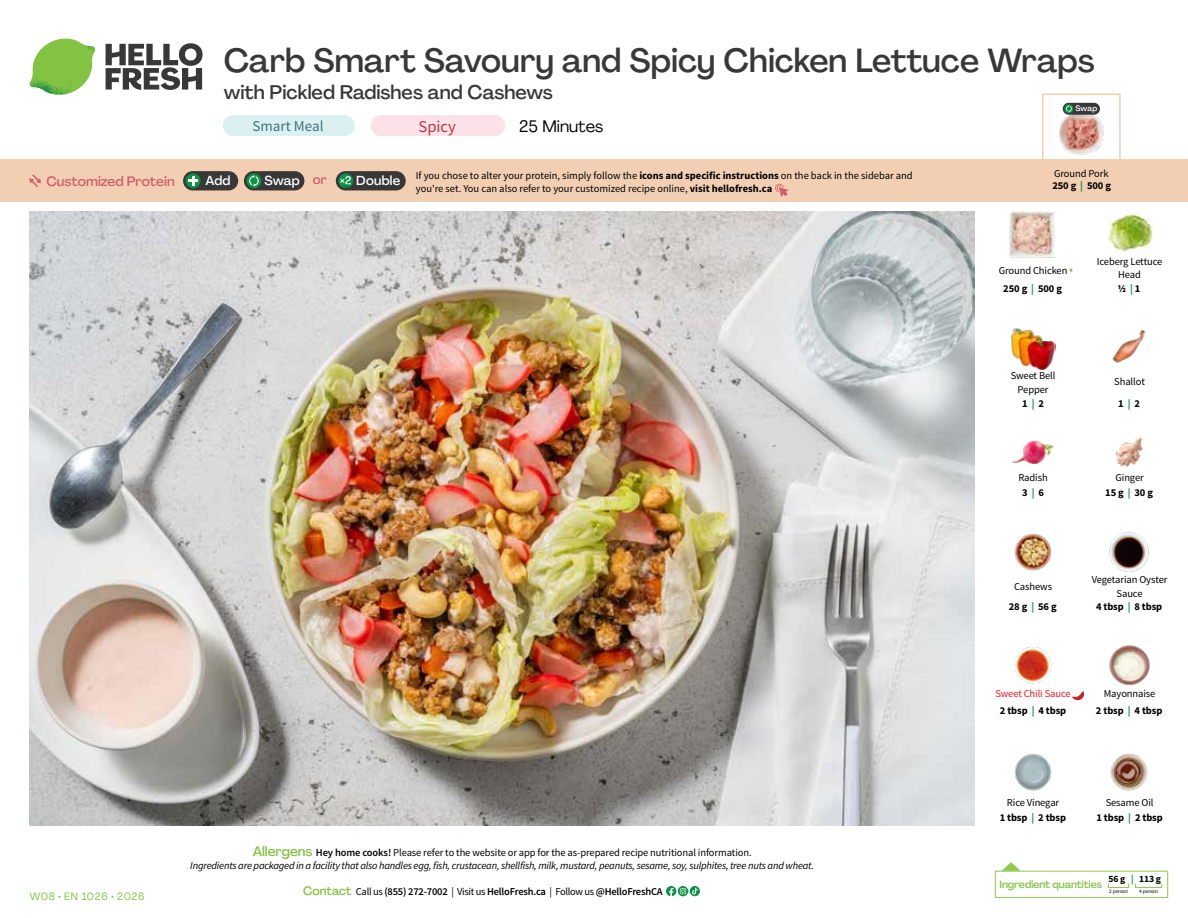
<style>
.page{position:relative;width:1188px;height:918px;background:#fff}
.page>*{position:absolute;margin:0;border:0;box-sizing:border-box;transform-origin:0 0}
.t1{font:500 33px "Agrandir";color:#383839}
.t2{font:500 19.5px "Agrandir";color:#383839}
.t3{font:16.5px "Agrandir";color:#000}
.t4{font:16.5px "Source Sans Pro";color:#b33841}
.t5{font:15px "Source Sans Pro";color:#43717b}
.t6{font:500 13.5px "Agrandir";color:#d15f6a}
.t7{font:500 12.9px "Agrandir";letter-spacing:.015em;color:#fff}
.t8{font:10.5px/13.5px "Source Sans Pro";letter-spacing:-.01em;color:#000;text-align:center}
.t9{font:italic 10.5px/13.5px "Source Sans Pro";letter-spacing:-.02em;color:#000;text-align:center}
.t10{font:600 10.5px "Source Sans Pro";letter-spacing:-.02em;color:#000}
.t11{font:10.5px/17px "Source Sans Pro";letter-spacing:-.01em;color:#ed1d24;text-align:center}
.t12{font:500 10.5px "Agrandir";letter-spacing:-.01em;color:#82c341}
.t13{font:700 10.5px/15.9px "Source Sans Pro";letter-spacing:-.01em;color:#000;text-align:center}
.t14{font:10.5px "Agrandir";letter-spacing:.05em;color:#82c341}
.t15{font:700 9.6px "Source Sans Pro";color:#000}
.t16{font:500 7.95px "Agrandir";color:#fff}
.t17{font:5.25px "Source Sans Pro";letter-spacing:-.01em;color:#000}
.s1{color:#d15f6a}
.s2{font-weight:700}
.s3{font-weight:700;color:#0b9446}
.s4{color:#8cba42}
.s5{font-weight:700;color:#000}
.s6{font-family:"Agrandir";font-weight:500;font-style:normal;font-size:13.5px;color:#82c341}
.s7{font-weight:600;font-style:normal}
.s8{font-style:normal}
.s9{font-family:"Agrandir";font-weight:500;font-size:12px;color:#82c341}
.s10{font-weight:400}
.s11{color:#0b9446}
</style>
<div class="page">
<svg style="left:106px;top:43px;width:97px;height:47px"></svg>
<svg style="left:34px;top:39px;width:59px;height:38px"></svg>
<img style="left:65px;top:39px;width:30px;height:25px">
<img style="left:33px;top:60px;width:56px;height:10px">
<img style="left:29px;top:64px;width:58px;height:31px">
<img style="left:64px;top:70px;width:25px;height:24px">
<img style="left:30px;top:211px;width:945px;height:615px">
<svg style="left:690px;top:886px;width:10px;height:10px"></svg>
<svg style="left:666px;top:886px;width:32px;height:10px"></svg>
<svg style="left:1002px;top:862px;width:19px;height:9px"></svg>
<div style="left:995px;top:871px;width:173px;height:27px;border:1px solid #91c84e"></div>
<div style="left:1108px;top:883px;width:21px;height:5px;border:1px solid #91c84e"></div>
<div style="left:1135px;top:883px;width:27px;height:5px;border:1px solid #91c84e"></div>
<img style="left:1011px;top:328px;width:45px;height:42px">
<img style="left:1112px;top:329px;width:34px;height:34px">
<img style="left:1011px;top:440px;width:43px;height:24px">
<img style="left:1115px;top:437px;width:28px;height:31px">
<img style="left:1014px;top:533px;width:38px;height:38px">
<img style="left:1109px;top:532px;width:40px;height:40px">
<img style="left:1014px;top:647px;width:38px;height:37px">
<img style="left:1014px;top:753px;width:38px;height:38px">
<img style="left:1110px;top:753px;width:38px;height:38px">
<img style="left:1108px;top:213px;width:45px;height:42px">
<img style="left:1010px;top:212px;width:45px;height:45px">
<img style="left:1109px;top:645px;width:41px;height:40px">
<svg style="left:1072px;top:689px;width:12px;height:12px"></svg>
<div style="left:0;top:160px;width:1188px;height:42px;background:#f2cfb3"></div>
<svg style="left:29px;top:174px;width:12px;height:13px"></svg>
<div style="left:336px;top:171px;width:70px;height:19px;background:#383839;border-radius:10px"></div>
<svg style="left:338px;top:173px;width:15px;height:15px"></svg>
<div style="left:341px;top:180px;width:11px;height:11px;background:#000;opacity:.35"></div>
<svg style="left:339px;top:176px;width:12px;height:8px"></svg>
<div style="left:244px;top:171px;width:60px;height:19px;background:#383839;border-radius:10px"></div>
<div style="left:247px;top:173px;width:14px;height:15px;background:#0b9446;border-radius:50%"></div>
<svg style="left:249px;top:175px;width:10px;height:12px"></svg>
<div style="left:183px;top:171px;width:55px;height:19px;background:#383839;border-radius:10px"></div>
<div style="left:186px;top:173px;width:14px;height:15px;background:#0b9446;border-radius:50%"></div>
<svg style="left:188px;top:176px;width:10px;height:10px"></svg>
<svg style="left:775px;top:183px;width:13px;height:14px"></svg>
<div style="left:1042px;top:94px;width:79px;height:69px;border:2px solid #f2cfb3"></div>
<img style="left:1060px;top:112px;width:43px;height:43px">
<div style="left:1063px;top:103px;width:37px;height:12px;background:#383839;border-radius:6px"></div>
<svg style="left:1064px;top:104px;width:9px;height:9px"></svg>
<svg style="left:1066px;top:105px;width:6px;height:7px"></svg>
<div style="left:371px;top:115px;width:134px;height:21px;background:#fce1e9;border-radius:10px"></div>
<div style="left:223px;top:115px;width:132px;height:21px;background:#dbf0f2;border-radius:10px"></div>
<h1 class="t1" style="left:224px;top:40px;width:872px">Carb Smart Savoury and Spicy Chicken Lettuce Wraps</h1>
<h2 class="t2" style="left:224px;top:80px;width:331px">with Pickled Radishes and Cashews</h2>
<h3 class="t3" style="left:519px;top:116px;width:86px">25 Minutes</h3>
<p class="t16" style="left:1075px;top:104px;width:24px">Swap</p>
<h3 class="t5" style="left:253px;top:117px;width:73px">Smart Meal</h3>
<h3 class="t4" style="left:419px;top:116px;width:39px">Spicy</h3>
<p class="t6" style="left:46px;top:173px;width:130px">Customized Protein</p>
<p class="t7" style="left:205px;top:172px;width:27px">Add</p>
<p class="t7" style="left:264px;top:172px;width:64px">Swap <span class="s1">or</span></p>
<p class="t7" style="left:356px;top:172px;width:45px">Double</p>
<p class="t8" style="left:1052px;top:168px;width:60px;line-height:12.1px;text-align:left">Ground Pork<br><span class="s2">250 g</span> <span class="s3">|</span> <span class="s2">500 g</span></p>
<p class="t8" style="left:416px;top:168px;width:498px;text-align:left">If you chose to alter your protein, simply follow the <span class="s2">icons and specific instructions</span> on the back in the sidebar and you're set. You can also refer to your customized recipe online, <span class="s2">visit hellofresh.ca</span></p>
<p class="t8" style="left:1003px;top:261px;width:72px;line-height:18.5px;text-align:left;text-indent:-5px">Ground Chicken<span class="s4">▲<br></span><span class="s2">250 g</span> <span class="s3">|</span> <span class="s2">500 g</span></p>
<p class="t8" style="left:1097px;top:255px;width:67px">Iceberg Lettuce<br>Head<br><span class="s2">1/2</span> <span class="s3">|</span> <span class="s2">1</span></p>
<p class="t8" style="left:1011px;top:369px;width:46px">Sweet Bell<br>Pepper<br><span class="s2">1</span> <span class="s3">|</span> <span class="s2">2</span></p>
<p class="t8" style="left:1114px;top:370px;width:32px;line-height:22.2px">Shallot<br><span class="s2">1</span> <span class="s3">|</span> <span class="s2">2</span></p>
<p class="t8" style="left:1018px;top:471px;width:31px;line-height:14.9px">Radish<br><span class="s2">3</span> <span class="s3">|</span> <span class="s2">6</span></p>
<p class="t8" style="left:1105px;top:471px;width:49px;line-height:14.9px">Ginger<br><span class="s2">15 g</span> <span class="s3">|</span> <span class="s2">30 g</span></p>
<p class="t8" style="left:1009px;top:576px;width:49px;line-height:20.1px">Cashews<br><span class="s2">28 g</span> <span class="s3">|</span> <span class="s2">56 g</span></p>
<p class="t8" style="left:1092px;top:574px;width:77px">Vegetarian Oyster<br>Sauce<br><span class="s2">4 tbsp</span> <span class="s3">|</span> <span class="s2">8 tbsp</span></p>
<p class="t11" style="left:995px;top:685px;width:77px">Sweet Chili Sauce<br><span class="s5">2 tbsp</span> <span class="s3">|</span> <span class="s5">4 tbsp</span></p>
<p class="t8" style="left:1096px;top:685px;width:68px;line-height:17px">Mayonnaise<br><span class="s2">2 tbsp</span> <span class="s3">|</span> <span class="s2">4 tbsp</span></p>
<p class="t14" style="left:30px;top:890px;width:116px">W08 • EN 1026 • 2026</p>
<p class="t9" style="left:190px;top:846px;width:625px"><span class="s6">Allergens</span> <span class="s7">Hey home cooks!</span> <span class="s8">Please refer to the website or app for the as-prepared recipe nutritional information.<br></span>Ingredients are packaged in a facility that also handles egg, fish, crustacean, shellfish, milk, mustard, peanuts, sesame, soy, sulphites, tree nuts and wheat.</p>
<p class="t10" style="left:303px;top:885px;width:361px"><span class="s9">Contact</span> <span class="s10">Call us</span> (855) 272-7002 <span class="s10">| Visit us</span> HelloFresh.ca <span class="s10">| Follow us</span> @HelloFreshCA</p>
<p class="t8" style="left:1000px;top:794px;width:68px;line-height:15.9px">Rice Vinegar<br><span class="s2">1 tbsp</span> <span class="s3">|</span> <span class="s2">2 tbsp</span></p>
<p class="t13" style="left:1097px;top:795px;width:68px"><span class="s10">Sesame Oil<br></span>1 tbsp <span class="s11">|</span> 2 tbsp</p>
<p class="t15" style="left:1108px;top:873px;width:54px">56 g <span class="s11">|</span> 113 g</p>
<p class="t17" style="left:1109px;top:888px;width:20px">2 person</p>
<p class="t17" style="left:1139px;top:888px;width:20px">4 person</p>
<p class="t12" style="left:1000px;top:878px;width:104px">Ingredient quantities</p>
</div>
